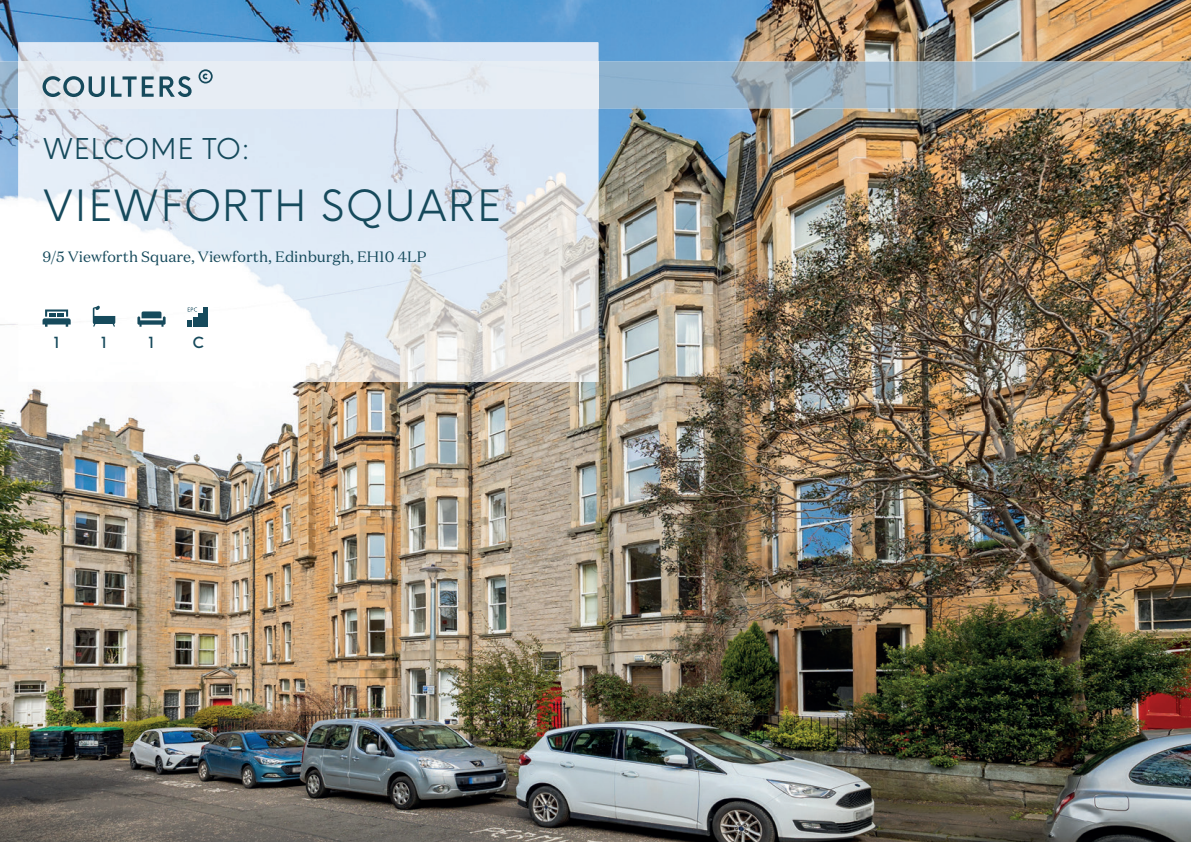
<style>
.page{position:relative;width:1191px;height:842px;background:#fff}
.page>*{position:absolute;margin:0;border:0;box-sizing:border-box;transform-origin:0 0}
.t1{font:42px "Coulters Neue Einstellung";letter-spacing:.02em;color:#164a5c}
.t2{font:28px "Coulters Neue Einstellung";letter-spacing:.01em;color:#164a5c}
.t3{font:15px "Domaine Text";color:#164a5c}
.t4{font:500 15px "Coulters Neue Einstellung";color:#164a5c}
</style>
<div class="page">
<img style="left:0;top:0;width:1191px;height:842px">
<img style="left:0;top:62px;width:1191px;height:46px">
<img style="left:18px;top:42px;width:580px;height:340px">
<div style="left:18px;top:62px;width:580px;height:46px;background:#e7edf4"></div>
<svg style="left:43px;top:76px;width:62px;height:21px"></svg>
<svg style="left:111px;top:76px;width:81px;height:21px;background:#97aeba"></svg>
<svg style="left:198px;top:69px;width:15px;height:14px"></svg>
<svg style="left:43px;top:309px;width:28px;height:18px"></svg>
<svg style="left:93px;top:306px;width:22px;height:21px"></svg>
<svg style="left:137px;top:311px;width:29px;height:16px"></svg>
<svg style="left:188px;top:307px;width:9px;height:5px"></svg>
<hr style="left:204px;top:307px;width:4px;height:20px;background:#164a5c">
<hr style="left:198px;top:313px;width:4px;height:14px;background:#164a5c">
<hr style="left:193px;top:317px;width:4px;height:10px;background:#164a5c">
<svg style="left:188px;top:320px;width:4px;height:7px"></svg>
<h2 class="t2" style="left:43px;top:124px;width:209px">WELCOME TO:</h2>
<h1 class="t1" style="left:43px;top:169px;width:459px">VIEWFORTH SQUARE</h1>
<p class="t3" style="left:43px;top:248px;width:385px">9/5 Viewforth Square, Viewforth, Edinburgh, EH10 4LP</p>
<p class="t4" style="left:52px;top:330px;width:11px">1</p>
<p class="t4" style="left:99px;top:329px;width:11px">1</p>
<p class="t4" style="left:146px;top:329px;width:11px">1</p>
<p class="t4" style="left:193px;top:329px;width:13px">C</p>
</div>
